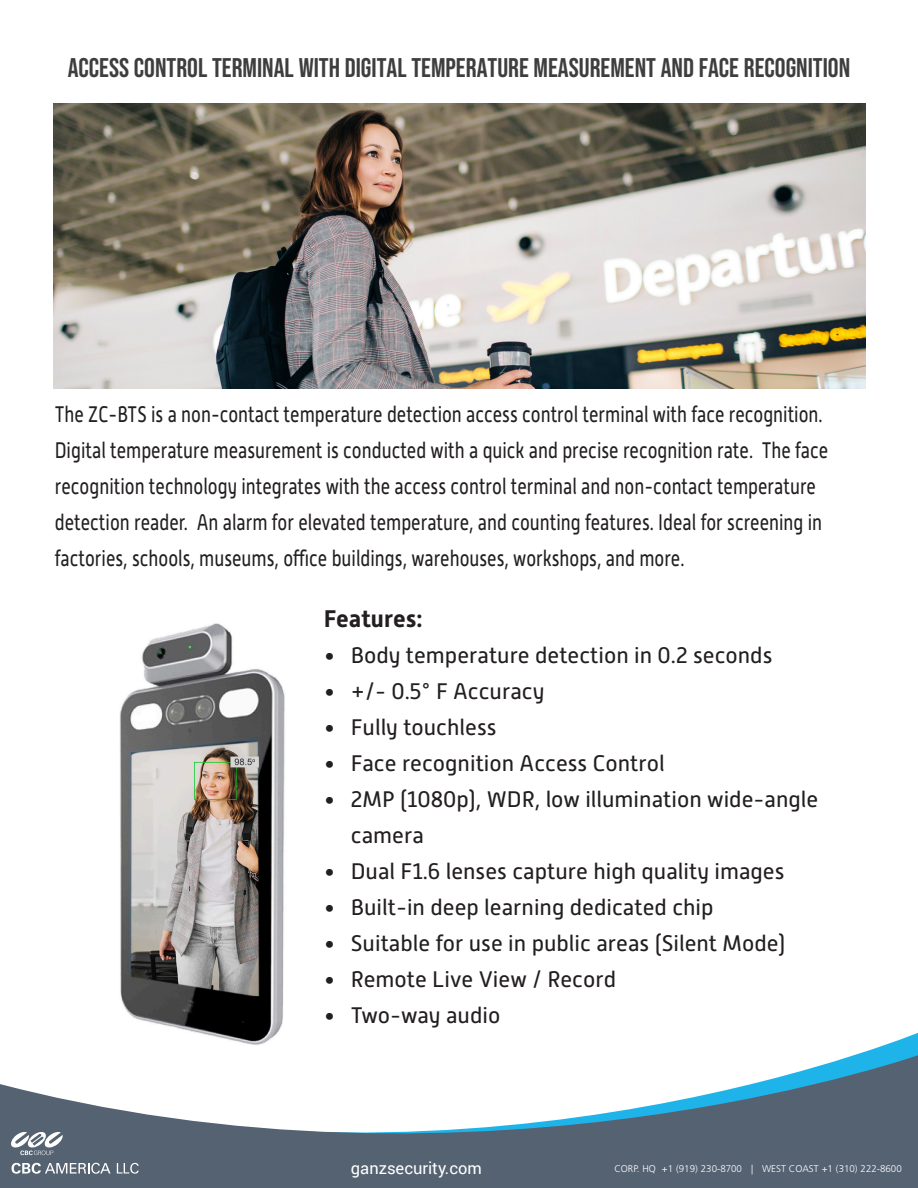
<style>
.page{position:relative;width:918px;height:1188px;background:#fff}
.page>*{position:absolute;margin:0;border:0;box-sizing:border-box;transform-origin:0 0}
.Part_No__Head_Rt{font:27px "Bebas Neue";color:#3e3e3f}
.t1{font:700 24px "Alwyn New";color:#231f20}
._4-BodyText{font:22.5px/36px "Alwyn New";color:#231f20;scale:.8 1}
._4-BodyText-2{font:22.5px/36px "Alwyn New";color:#231f20}
.web_adress{font:16.5px "Roboto";color:#fff}
.t2{font:300 9.75px "Frutiger LT Std";color:#fff}
</style>
<div class="page">
<img style="left:119px;top:623px;width:166px;height:405px">
<svg style="left:178px;top:1028px;width:740px;height:23px"></svg>
<svg style="left:0;top:1051px;width:918px;height:137px;fill:#556272"></svg>
<svg style="left:12px;top:1132px;width:51px;height:23px"></svg>
<svg style="left:12px;top:1163px;width:99px;height:11px"></svg>
<svg style="left:117px;top:1163px;width:22px;height:11px"></svg>
<img style="left:54px;top:104px;width:811px;height:285px">
<p class="Part_No__Head_Rt" style="left:68px;top:53px;width:784px">ACCESS CONTROL TERMINAL WITH DIGITAL TEMPERATURE MEASUREMENT AND FACE RECOGNITION</p>
<p class="_4-BodyText" style="left:55px;top:396px;width:968px">The ZC-BTS is a non-contact temperature detection access control terminal with face recognition.<br>Digital temperature measurement is conducted with a quick and precise recognition rate. The face recognition technology integrates with the access control terminal and non-contact temperature detection reader. An alarm for elevated temperature, and counting features. Ideal for screening in factories, schools, museums, office buildings, warehouses, workshops, and more.</p>
<p class="t1" style="left:324px;top:605px;width:100px">Features:</p>
<p class="_4-BodyText-2" style="left:324px;top:638px;width:450px">• Body temperature detection in 0.2 seconds</p>
<p class="_4-BodyText-2" style="left:324px;top:674px;width:222px">• +/- 0.5° F Accuracy</p>
<p class="_4-BodyText-2" style="left:324px;top:710px;width:174px">• Fully touchless</p>
<p class="_4-BodyText-2" style="left:324px;top:746px;width:342px">• Face recognition Access Control</p>
<p class="_4-BodyText-2" style="left:351px;top:782px;width:469px;text-indent:-27px">• 2MP (1080p), WDR, low illumination wide-angle camera</p>
<p class="_4-BodyText-2" style="left:324px;top:854px;width:462px">• Dual F1.6 lenses capture high quality images</p>
<p class="_4-BodyText-2" style="left:324px;top:890px;width:391px">• Built-in deep learning dedicated chip</p>
<p class="_4-BodyText-2" style="left:324px;top:926px;width:463px">• Suitable for use in public areas (Silent Mode)</p>
<p class="_4-BodyText-2" style="left:324px;top:962px;width:294px">• Remote Live View / Record</p>
<p class="_4-BodyText-2" style="left:324px;top:998px;width:178px">• Two-way audio</p>
<p class="web_adress" style="left:351px;top:1156px;width:133px">ganzsecurity.com</p>
<p class="t2" style="left:614px;top:1163px;width:289px">CORP. HQ +1 (919) 230-8700 | WEST COAST +1 (310) 222-8600</p>
</div>
